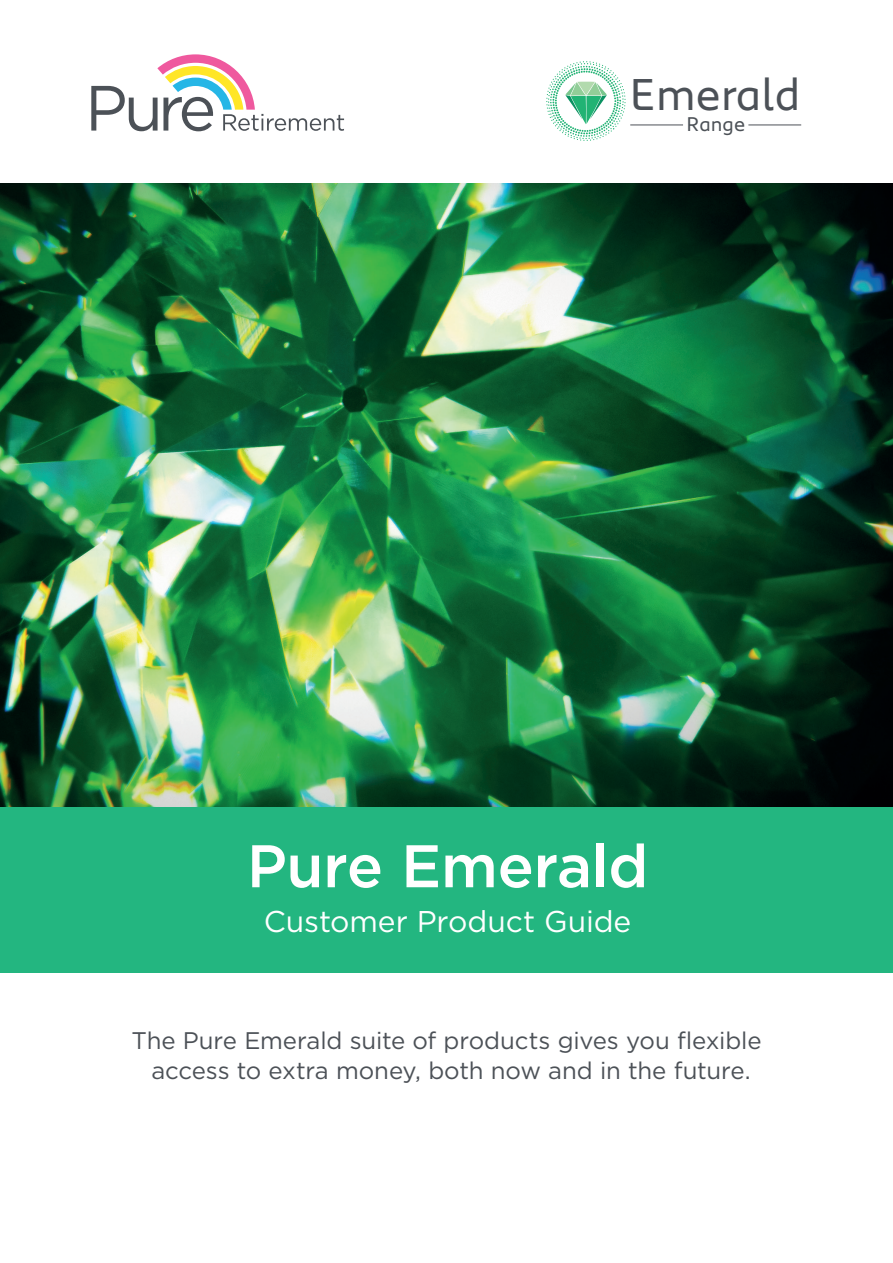
<style>
.page{position:relative;width:893px;height:1263px;background:#fff}
.page>*{position:absolute;margin:0;border:0;box-sizing:border-box;transform-origin:0 0}
.t1{font:500 60px "Gotham";letter-spacing:-.01em;color:#fff}
.t2{font:45.9px "Peugeot";color:#4c5157}
.t3{font:30px "Gotham";letter-spacing:-.005em;color:#fff}
.t4{font:24px/30px "Gotham";letter-spacing:-.005em;color:#4c5157;text-align:center}
.t5{font:20.4px "Peugeot";color:#4c5157}
</style>
<div class="page">
<div style="left:0;top:807px;width:893px;height:166px;background:#23b680"></div>
<img style="left:0;top:184px;width:893px;height:623px">
<svg style="left:91px;top:54px;width:253px;height:77px"></svg>
<hr style="left:748px;top:124px;width:53px;height:1px;background:#4c5157">
<hr style="left:630px;top:124px;width:53px;height:1px;background:#4c5157">
<svg style="left:546px;top:61px;width:80px;height:80px"></svg>
<h2 class="t2" style="left:629px;top:62px;width:173px">Emerald</h2>
<p class="t5" style="left:686px;top:109px;width:61px">Range</p>
<h1 class="t1" style="left:247px;top:827px;width:403px">Pure Emerald</h1>
<p class="t3" style="left:264px;top:902px;width:369px">Customer Product Guide</p>
<p class="t4" style="left:131px;top:1025px;width:632px">The Pure Emerald suite of products gives you flexible access to extra money, both now and in the future.</p>
</div>
